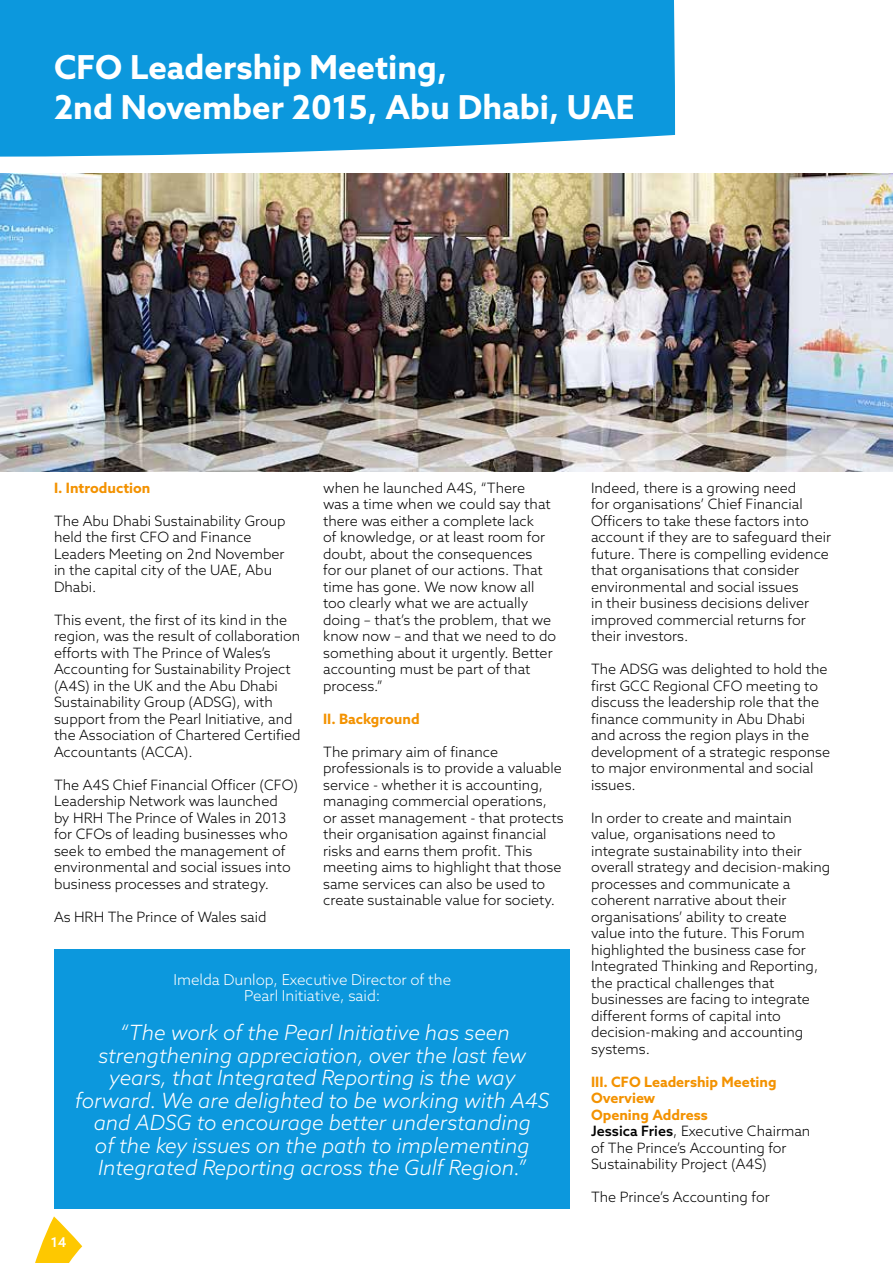
<style>
.page{position:relative;width:893px;height:1263px;background:#fff}
.page>*{position:absolute;margin:0;border:0;box-sizing:border-box;transform-origin:0 0}
.t1{font:700 33px/39.6px "Azo Sans";color:#fff}
.t2{font:italic 300 21px/22.5px "Azo Sans";color:#fff;text-align:center}
.t3{font:300 15px/16.5px "Azo Sans";color:#fff;text-align:center}
.t4{font:300 14.25px/16.5px "Azo Sans";color:#000}
.t5{font:700 14.25px "Azo Sans";color:#f39200}
.t6{font:500 13.5px "Azo Sans";color:#fff}
.s1{font-weight:700;color:#f39200}
.s2{font-weight:500}
</style>
<div class="page">
<div style="left:0;top:0;width:675px;height:157px;background:#0c98dd"></div>
<svg style="left:35px;top:1216px;width:47px;height:47px"></svg>
<img style="left:0;top:173px;width:893px;height:298px">
<div style="left:54px;top:949px;width:516px;height:260px;background:#0c98dd"></div>
<h1 class="t1" style="left:54px;top:47px;width:582px">CFO Leadership Meeting,<br>2nd November 2015, Abu Dhabi, UAE</h1>
<p class="t5" style="left:54px;top:478px;width:98px">I. Introduction</p>
<p class="t4" style="left:54px;top:512px;width:233px">The Abu Dhabi Sustainability Group held the first CFO and Finance<br>Leaders Meeting on 2nd November in the capital city of the UAE, Abu<br>Dhabi.</p>
<p class="t4" style="left:54px;top:611px;width:248px">This event, the first of its kind in the region, was the result of collaboration efforts with The Prince of Wales’s Accounting for Sustainability Project (A4S) in the UK and the Abu Dhabi Sustainability Group (ADSG), with support from the Pearl Initiative, and the Association of Chartered Certified Accountants (ACCA).</p>
<p class="t4" style="left:54px;top:776px;width:246px">The A4S Chief Financial Officer (CFO)<br>Leadership Network was launched<br>by HRH The Prince of Wales in 2013 for CFOs of leading businesses who seek to embed the management of environmental and social issues into business processes and strategy.</p>
<p class="t4" style="left:54px;top:908px;width:214px">As HRH The Prince of Wales said</p>
<p class="t4" style="left:323px;top:479px;width:235px">when he launched A4S, “There<br>was a time when we could say that there was either a complete lack<br>of knowledge, or at least room for doubt, about the consequences<br>for our planet of our actions. That time has gone. We now know all too clearly what we are actually doing – that’s the problem, that we know now – and that we need to do something about it urgently. Better accounting must be part of that process.”</p>
<p class="t5" style="left:323px;top:709px;width:98px">II. Background</p>
<p class="t4" style="left:323px;top:743px;width:242px">The primary aim of finance professionals is to provide a valuable service - whether it is accounting, managing commercial operations, or asset management - that protects their organisation against financial risks and earns them profit. This meeting aims to highlight that those same services can also be used to create sustainable value for society.</p>
<p class="t3" style="left:173px;top:971px;width:279px">Imelda Dunlop, Executive Director of the<br>Pearl Initiative, said:</p>
<p class="t2" style="left:75px;top:1021px;width:476px">“The work of the Pearl Initiative has seen strengthening appreciation, over the last few years, that Integrated Reporting is the way forward. We are delighted to be working with A4S and ADSG to encourage better understanding<br>of the key issues on the path to implementing Integrated Reporting across the Gulf Region.”</p>
<p class="t6" style="left:51px;top:1233px;width:17px">14</p>
<p class="t4" style="left:591px;top:479px;width:242px">Indeed, there is a growing need<br>for organisations’ Chief Financial Officers to take these factors into account if they are to safeguard their future. There is compelling evidence that organisations that consider environmental and social issues<br>in their business decisions deliver improved commercial returns for their investors.</p>
<p class="t4" style="left:591px;top:661px;width:241px">The ADSG was delighted to hold the first GCC Regional CFO meeting to discuss the leadership role that the finance community in Abu Dhabi and across the region plays in the development of a strategic response to major environmental and social issues.</p>
<p class="t4" style="left:591px;top:809px;width:241px">In order to create and maintain value, organisations need to integrate sustainability into their overall strategy and decision-making processes and communicate a coherent narrative about their organisations’ ability to create<br>value into the future. This Forum highlighted the business case for<br>Integrated Thinking and Reporting, the practical challenges that businesses are facing to integrate different forms of capital into decision-making and accounting systems.</p>
<p class="t4" style="left:591px;top:1073px;width:221px"><span class="s1">III. CFO Leadership Meeting<br>Overview<br>Opening Address<br></span><span class="s2">Jessica Fries</span>, Executive Chairman of The Prince’s Accounting for<br>Sustainability Project (A4S)</p>
<p class="t4" style="left:591px;top:1189px;width:180px">The Prince’s Accounting for</p>
</div>
